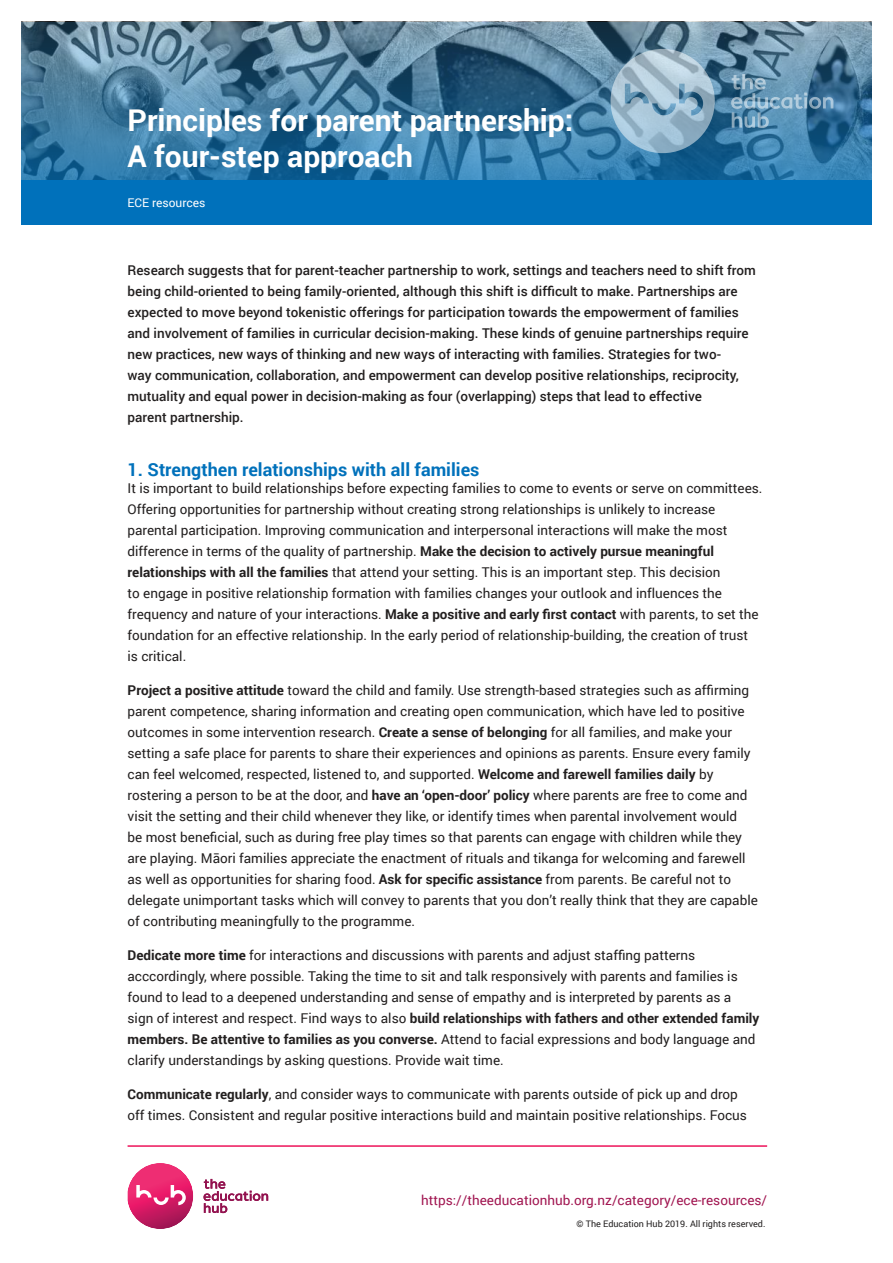
<style>
.page{position:relative;width:893px;height:1263px;background:#fff}
.page>*{position:absolute;margin:0;border:0;box-sizing:border-box;transform-origin:0 0}
.t1{font:700 30px/36px "Roboto";color:#fff}
.t2{font:700 18px "Roboto";color:#0071bb}
.t3{font:13.5px/21px "Roboto";color:#221f1f}
.t4{font:500 13.5px/21px "Roboto";color:#221f1f}
.t5{font:13.5px "Roboto";color:#a11651}
.t6{font:12px "Roboto";color:#fff}
.t7{font:9px "Roboto";color:#221f1f}
.s1{font-weight:700}
.s2{font-family:"Arial"}
</style>
<div class="page">
<img style="left:128px;top:1163px;width:65px;height:66px">
<hr style="left:128px;top:1145px;width:639px;height:2px;background:#ed135a">
<svg style="left:21px;top:22px;width:851px;height:158px;background:#487d9f"></svg>
<div style="left:21px;top:180px;width:851px;height:44px;background:#0071bb"></div>
<svg style="left:611px;top:49px;width:104px;height:104px;background:#8aacc2"></svg>
<svg style="left:731px;top:74px;width:102px;height:54px;background:#5e8dad"></svg>
<svg style="left:136px;top:1185px;width:50px;height:20px"></svg>
<svg style="left:204px;top:1179px;width:64px;height:34px"></svg>
<h1 class="t1" style="left:128px;top:104px;width:447px">Principles for parent partnership:<br>A four-step approach</h1>
<p class="t6" style="left:128px;top:197px;width:79px">ECE resources</p>
<p class="t4" style="left:128px;top:261px;width:630px">Research suggests that for parent-teacher partnership to work, settings and teachers need to shift from being child-oriented to being family-oriented, although this shift is difficult to make. Partnerships are expected to move beyond tokenistic offerings for participation towards the empowerment of families and involvement of families in curricular decision-making. These kinds of genuine partnerships require new practices, new ways of thinking and new ways of interacting with families. Strategies for two-<br>way communication, collaboration, and empowerment can develop positive relationships, reciprocity, mutuality and equal power in decision-making as four (overlapping) steps that lead to effective<br>parent partnership.</p>
<h2 class="t2" style="left:128px;top:462px;width:353px">1. Strengthen relationships with all families</h2>
<p class="t3" style="left:128px;top:479px;width:636px">It is important to build relationships before expecting families to come to events or serve on committees.<br>Offering opportunities for partnership without creating strong relationships is unlikely to increase parental participation. Improving communication and interpersonal interactions will make the most difference in terms of the quality of partnership. <span class="s1">Make the decision to actively pursue meaningful relationships with all the families</span> that attend your setting. This is an important step. This decision<br>to engage in pos<span class="s2">i</span>tive relationship formation with families changes your outlook and influences the frequency and nature of your interactions. <span class="s1">Make a positive and early first contact</span> with parents, to set the foundation for an effective relationship. In the early period of relationship-building, the creation of trust<br>is critical.</p>
<p class="t3" style="left:128px;top:679px;width:632px"><span class="s1">Project a positive attitude</span> toward the child and family. Use strength-based strategies such as affirming parent competence, sharing information and creating open communication, which have led to positive outcomes in some intervention research. <span class="s1">Create a sense of belonging</span> for all families, and make your setting a safe place for parents to share their experiences and opinions as parents. Ensure every family can feel welcomed, respected, listened to, and supported. <span class="s1">Welcome and farewell families daily</span> by rostering a person to be at the door, and <span class="s1">have an ‘open-door’ policy</span> where parents are free to come and visit the setting and their child whenever they like, or identify times when parental involvement would<br>be most beneficial, such as during free play times so that parents can engage with children while they are playing. Māori families appreciate the enactment of rituals and tikanga for welcoming and farewell as well as opportunities for sharing food. <span class="s1">Ask for specific assistance</span> from parents. Be careful not to delegate unimportant tasks which will conve<span class="s2">y</span> to parents that you don’t really think that they are capable of contributing meaningfully to the programme.</p>
<p class="t3" style="left:128px;top:944px;width:633px"><span class="s1">Dedicate more time</span> for interactions and discussions with parents and adjust staffing patterns acccordingly, where possible. Taking the time to sit and talk responsively with parents and families is found to lead to a deepened understanding and sense of empathy and is interpreted by parents as a sign of interest and respect. Find ways to also <span class="s1">build relationships with fathers and other extended family members. Be attentive to families as you converse.</span> Attend to facial expressions and body language and clarify understandings by asking questions. Provide wait time.</p>
<p class="t3" style="left:128px;top:1084px;width:621px"><span class="s1">Communicate regularly</span>, and consider ways to communicate with parents outside of pick up and drop off times. Consistent and regular positive interactions build and maintain positive relationships. Focus</p>
<p class="t5" style="left:421px;top:1194px;width:348px">https://theeducationhub.org.nz/category/ece-resources/</p>
<p class="t7" style="left:577px;top:1220px;width:190px">© The Education Hub 2019. All rights reserved.</p>
</div>
